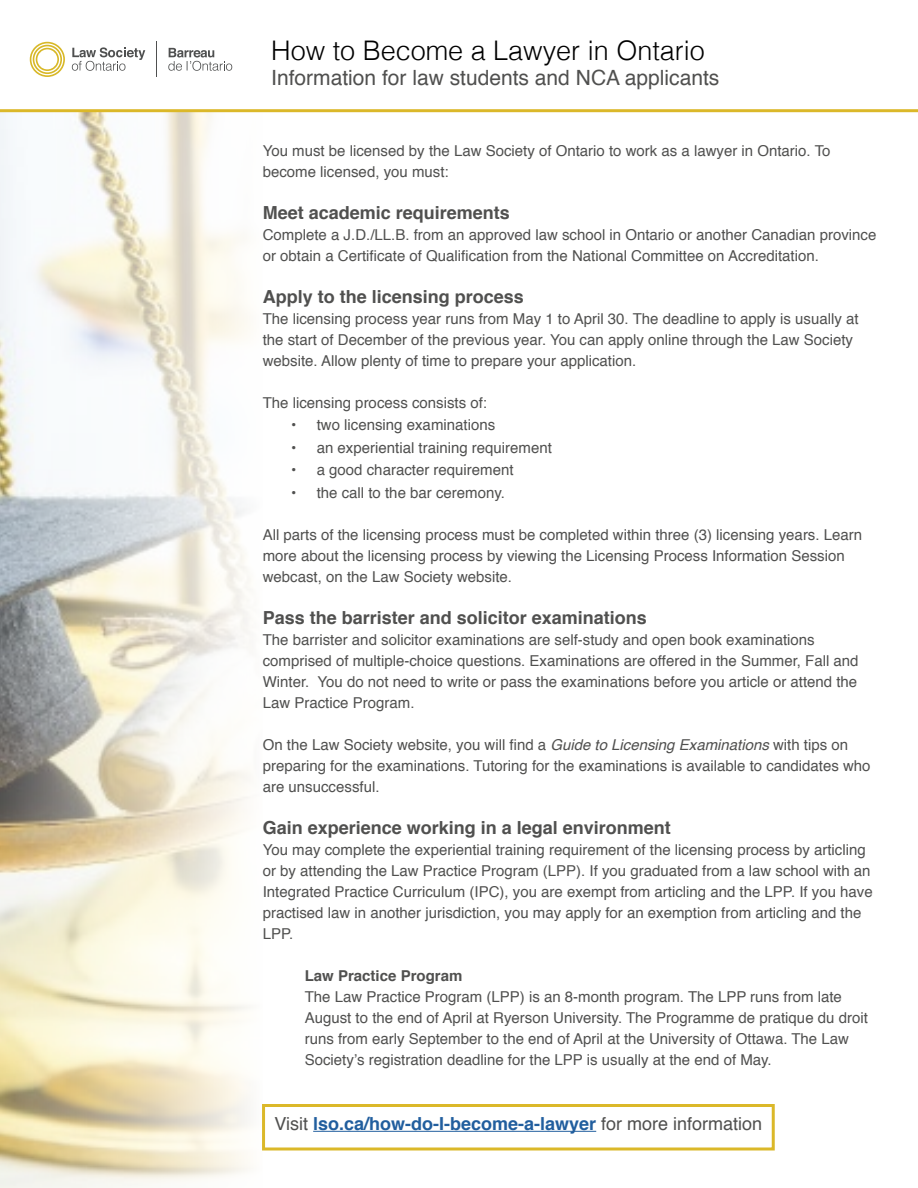
<style>
.page{position:relative;width:918px;height:1188px;background:#fff}
.page>*{position:absolute;margin:0;border:0;box-sizing:border-box;transform-origin:0 0}
.t1{font:300 27px "Helvetica";color:#000}
.t2{font:21px "Helvetica";color:#50504f}
.t3{font:700 18px "Helvetica";color:#50504f}
.t4{font:700 18px "Helvetica";color:#215e9e}
.t5{font:15px/21px "Helvetica";color:#50504f}
.t6{font:700 15px "Helvetica";color:#50504f}
.s1{font-style:italic}
.s2{font-weight:400;color:#50504f}
</style>
<div class="page">
<img style="left:0;top:112px;width:263px;height:1076px">
<div style="left:262px;top:1104px;width:513px;height:46px;border:3px solid #dbb829"></div>
<hr style="left:313px;top:1131px;width:283px;height:1px;background:#215e9e">
<hr style="left:0;top:109px;width:918px;height:3px;background:#dbb829">
<hr style="left:156px;top:42px;width:1px;height:35px;background:#4f5050">
<svg style="left:72px;top:47px;width:73px;height:24px"></svg>
<svg style="left:30px;top:42px;width:35px;height:35px"></svg>
<svg style="left:168px;top:48px;width:64px;height:23px"></svg>
<h1 class="t1" style="left:271px;top:27px;width:435px">How to Become a Lawyer in Ontario</h1>
<h1 class="t2" style="left:271px;top:61px;width:450px">Information for law students and NCA applicants</h1>
<p class="t5" style="left:263px;top:140px;width:569px">You must be licensed by the Law Society of Ontario to work as a lawyer in Ontario. To become licensed, you must:</p>
<h2 class="t3" style="left:263px;top:198px;width:249px">Meet academic requirements</h2>
<p class="t5" style="left:263px;top:224px;width:615px">Complete a J.D./LL.B. from an approved law school in Ontario or another Canadian province or obtain a Certificate of Qualification from the National Committee on Accreditation.</p>
<h2 class="t3" style="left:263px;top:282px;width:263px">Apply to the licensing process</h2>
<p class="t5" style="left:263px;top:308px;width:597px">The licensing process year runs from May 1 to April 30. The deadline to apply is usually at the start of December of the previous year. You can apply online through the Law Society website. Allow plenty of time to prepare your application.</p>
<p class="t5" style="left:263px;top:392px;width:226px">The licensing process consists of:</p>
<p class="t5" style="left:291px;top:415px;width:205px">• two licensing examinations</p>
<p class="t5" style="left:291px;top:437px;width:262px">• an experiential training requirement</p>
<p class="t5" style="left:291px;top:460px;width:224px">• a good character requirement</p>
<p class="t5" style="left:291px;top:482px;width:215px">• the call to the bar ceremony.</p>
<p class="t5" style="left:263px;top:524px;width:601px">All parts of the licensing process must be completed within three (3) licensing years. Learn more about the licensing process by viewing the Licensing Process Information Session webcast, on the Law Society website.</p>
<h2 class="t3" style="left:263px;top:603px;width:386px">Pass the barrister and solicitor examinations</h2>
<p class="t5" style="left:263px;top:629px;width:597px">The barrister and solicitor examinations are self-study and open book examinations comprised of multiple-choice questions. Examinations are offered in the Summer, Fall and Winter. You do not need to write or pass the examinations before you article or attend the Law Practice Program.</p>
<p class="t5" style="left:263px;top:734px;width:609px">On the Law Society website, you will find a <span class="s1">Guide to Licensing Examinations</span> with tips on preparing for the examinations. Tutoring for the examinations is available to candidates who are unsuccessful.</p>
<h2 class="t3" style="left:263px;top:813px;width:410px">Gain experience working in a legal environment</h2>
<p class="t5" style="left:263px;top:839px;width:612px">You may complete the experiential training requirement of the licensing process by articling or by attending the Law Practice Program (LPP). If you graduated from a law school with an Integrated Practice Curriculum (IPC), you are exempt from articling and the LPP. If you have practised law in another jurisdiction, you may apply for an exemption from articling and the LPP.</p>
<h3 class="t6" style="left:305px;top:963px;width:159px">Law Practice Program</h3>
<p class="t5" style="left:305px;top:986px;width:565px">The Law Practice Program (LPP) is an 8-month program. The LPP runs from late August to the end of April at Ryerson University. The Programme de pratique du droit runs from early September to the end of April at the University of Ottawa. The Law Society’s registration deadline for the LPP is usually at the end of May.</p>
<p class="t4" style="left:274px;top:1109px;width:489px"><span class="s2">Visit</span> lso.ca/how-do-I-become-a-lawyer <span class="s2">for more information</span></p>
</div>
